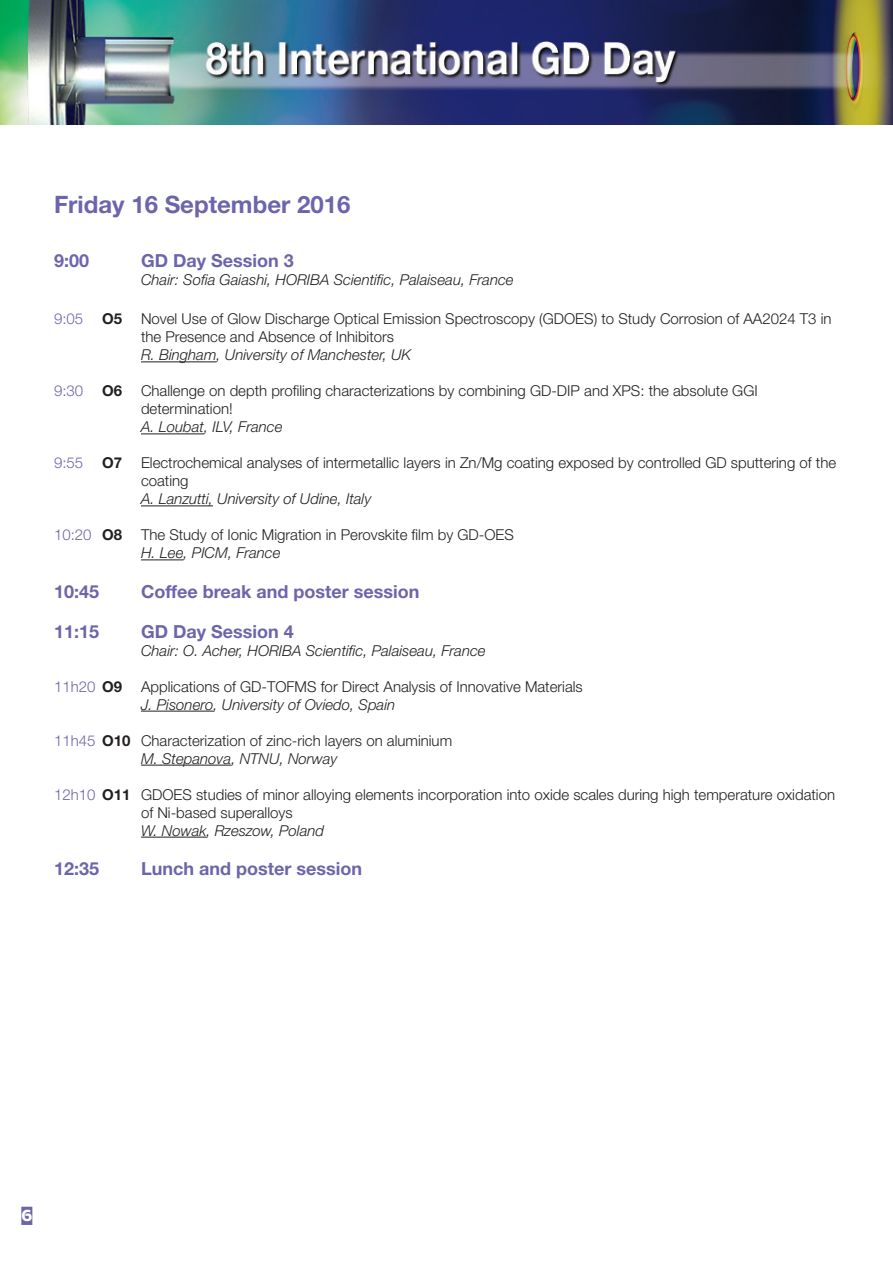
<style>
.page{position:relative;width:893px;height:1263px;background:#fff}
.page>*{position:absolute;margin:0;border:0;box-sizing:border-box;transform-origin:0 0}
.t1{font:700 24px "Helvetica Neue LT Std";color:#6d65ab}
.t2{font:700 18px "Helvetica Neue LT Std";color:#6d65ab}
.t3{font:300 15px/18px "Helvetica Neue LT Std";color:#231f20}
.t4{font:italic 300 15px "Helvetica Neue LT Std";color:#231f20}
.t5{font:300 15px "Helvetica Neue LT Std";color:#6d65ab}
.t6{font:700 15px "Helvetica Neue LT Std";color:#231f20}
.t7{font:15px "Adver Gothic Cam CTT";color:#6d65ab}
.s1{font-weight:700;color:#231f20}
.s2{color:#6d65ab}
.s3{font-weight:700}
</style>
<div class="page">
<img style="left:0;top:0;width:892px;height:125px">
<hr style="left:141px;top:361px;width:76px;height:1px;background:#231f20">
<hr style="left:141px;top:433px;width:63px;height:1px;background:#231f20">
<hr style="left:141px;top:505px;width:72px;height:1px;background:#231f20">
<hr style="left:141px;top:559px;width:43px;height:1px;background:#231f20">
<hr style="left:141px;top:711px;width:73px;height:1px;background:#231f20">
<hr style="left:141px;top:765px;width:90px;height:1px;background:#231f20">
<hr style="left:141px;top:837px;width:66px;height:1px;background:#231f20">
<p class="t1" style="left:54px;top:189px;width:298px">Friday 16 September 2016</p>
<p class="t2" style="left:54px;top:249px;width:37px">9:00</p>
<p class="t2" style="left:141px;top:249px;width:154px">GD Day Session 3</p>
<p class="t4" style="left:141px;top:270px;width:374px">Chair: Sofia Gaiashi, HORIBA Scientific, Palaiseau, France</p>
<p class="t5" style="left:54px;top:310px;width:31px">9:05</p>
<p class="t6" style="left:102px;top:310px;width:22px">O5</p>
<p class="t3" style="left:141px;top:310px;width:692px">Novel Use of Glow Discharge Optical Emission Spectroscopy (GDOES) to Study Corrosion of AA2024 T3 in the Presence and Absence of Inhibitors</p>
<p class="t4" style="left:141px;top:346px;width:272px">R. Bingham, University of Manchester, UK</p>
<p class="t5" style="left:54px;top:382px;width:31px">9:30</p>
<p class="t6" style="left:102px;top:382px;width:22px">O6</p>
<p class="t3" style="left:141px;top:382px;width:618px">Challenge on depth profiling characterizations by combining GD-DIP and XPS: the absolute GGI determination!</p>
<p class="t4" style="left:141px;top:418px;width:143px">A. Loubat, ILV, France</p>
<p class="t5" style="left:54px;top:454px;width:31px">9:55</p>
<p class="t6" style="left:102px;top:454px;width:22px">O7</p>
<p class="t3" style="left:141px;top:454px;width:697px">Electrochemical analyses of intermetallic layers in Zn/Mg coating exposed by controlled GD sputtering of the coating</p>
<p class="t4" style="left:141px;top:490px;width:232px">A. Lanzutti, University of Udine, Italy</p>
<p class="t5" style="left:54px;top:526px;width:70px">10:20 <span class="s1">O8</span></p>
<p class="t3" style="left:141px;top:526px;width:374px">The Study of Ionic Migration in Perovskite film by GD-OES</p>
<p class="t4" style="left:141px;top:544px;width:141px">H. Lee, PICM, France</p>
<p class="t2" style="left:54px;top:580px;width:47px">10:45</p>
<p class="t2" style="left:141px;top:580px;width:280px">Coffee break and poster session</p>
<p class="t2" style="left:54px;top:620px;width:47px">11:15</p>
<p class="t2" style="left:141px;top:620px;width:154px">GD Day Session 4</p>
<p class="t4" style="left:141px;top:641px;width:346px">Chair: O. Acher, HORIBA Scientific, Palaiseau, France</p>
<p class="t5" style="left:54px;top:677px;width:70px">11h20 <span class="s1">O9</span></p>
<p class="t3" style="left:141px;top:677px;width:443px">Applications of GD-TOFMS for Direct Analysis of Innovative Materials</p>
<p class="t4" style="left:141px;top:695px;width:256px">J. Pisonero, University of Oviedo, Spain</p>
<p class="t3" style="left:54px;top:731px;width:400px"><span class="s2">11h45</span> <span class="s3">O10</span> Characterization of zinc-rich layers on aluminium</p>
<p class="t4" style="left:141px;top:749px;width:198px">M. Stepanova, NTNU, Norway</p>
<p class="t3" style="left:141px;top:785px;width:696px;text-indent:-87px"><span class="s2">12h10</span> <span class="s3">O11</span> GDOES studies of minor alloying elements incorporation into oxide scales during high temperature oxidation of Ni-based superalloys</p>
<p class="t4" style="left:141px;top:821px;width:185px">W. Nowak, Rzeszow, Poland</p>
<p class="t2" style="left:54px;top:858px;width:47px">12:35</p>
<p class="t2" style="left:141px;top:858px;width:223px">Lunch and poster session</p>
<p class="t7" style="left:22px;top:1206px;width:12px">6</p>
</div>
